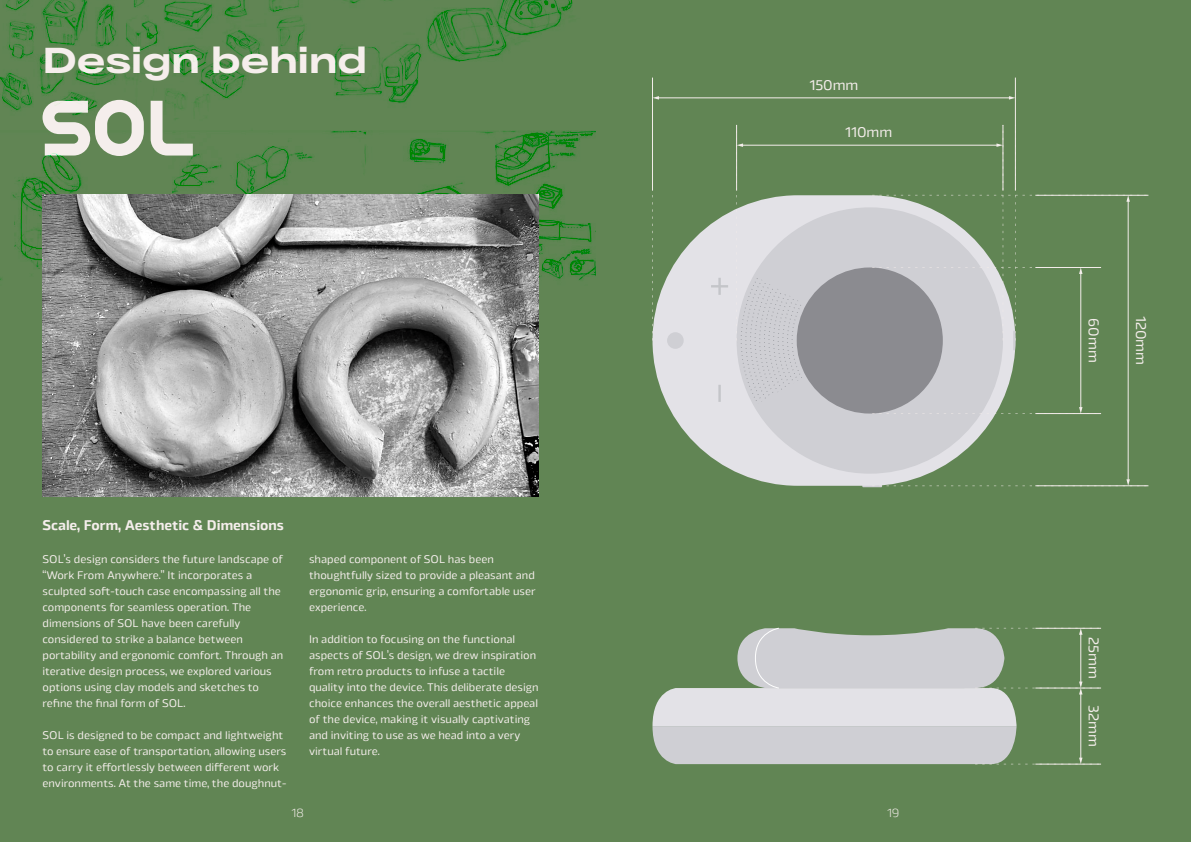
<style>
.page{position:relative;width:1191px;height:842px;background:#618554}
.page>*{position:absolute;margin:0;border:0;box-sizing:border-box;transform-origin:0 0}
.t1{font:800 36px "RF Dewi Expanded";color:#f6eeec}
.t2{font:14.3px "Byker";color:#f4edeb}
.t3{font:700 14px "Byker";color:#f5eeec}
.t4{font:300 12px "Byker";color:#f5eeec}
.t5{font:11px/16px "Byker";color:#f5eeec}
</style>
<div class="page">
<hr style="left:652px;top:78px;width:1px;height:113px;background:#f4edeb">
<hr style="left:1015px;top:78px;width:1px;height:113px;background:#f4edeb">
<hr style="left:862px;top:483px;width:20px;height:4px;background:#cfcfd4">
<svg style="left:652px;top:209px;width:275px;height:277px;fill:#e3e2e7"></svg>
<svg style="left:736px;top:414px;width:260px;height:60px;background:#c9cccc"></svg>
<svg style="left:711px;top:285px;width:17px;height:2px"></svg>
<hr style="left:718px;top:278px;width:3px;height:17px;background:#c4c5c9">
<hr style="left:718px;top:385px;width:3px;height:17px;background:#c4c5c9">
<div style="left:667px;top:332px;width:16px;height:17px;background:#cfcfd4;border-radius:50%"></div>
<hr style="left:658px;top:98px;width:352px;height:1px;background:#f4edeb">
<svg style="left:653px;top:96px;width:6px;height:4px"></svg>
<svg style="left:1009px;top:96px;width:6px;height:4px"></svg>
<hr style="left:1127px;top:201px;width:1px;height:279px;background:#f4edeb">
<svg style="left:872px;top:479px;width:276px;height:7px"></svg>
<svg style="left:652px;top:628px;width:449px;height:137px"></svg>
<svg style="left:736px;top:125px;width:412px;height:289px"></svg>
<svg style="left:652px;top:190px;width:1px;height:150px"></svg>
<svg style="left:0;top:0;width:595px;height:286px"></svg>
<img style="left:43px;top:194px;width:496px;height:303px">
<h1 class="t1" style="left:43px;top:39px;width:326px">Design behind</h1>
<p class="t3" style="left:43px;top:513px;width:243px">Scale, Form, Aesthetic &amp; Dimensions</p>
<p class="t5" style="left:43px;top:551px;width:242px">SOL’s design considers the future landscape of “Work From Anywhere.” It incorporates a sculpted soft-touch case encompassing all the components for seamless operation. The dimensions of SOL have been carefully considered to strike a balance between portability and ergonomic comfort. Through an iterative design process, we explored various options using clay models and sketches to refine the final form of SOL.</p>
<p class="t5" style="left:43px;top:727px;width:245px">SOL is designed to be compact and lightweight to ensure ease of transportation, allowing users to carry it effortlessly between different work environments. At the same time, the doughnut-</p>
<p class="t5" style="left:309px;top:551px;width:228px">shaped component of SOL has been thoughtfully sized to provide a pleasant and ergonomic grip, ensuring a comfortable user experience.</p>
<p class="t5" style="left:309px;top:631px;width:231px">In addition to focusing on the functional aspects of SOL’s design, we drew inspiration from retro products to infuse a tactile quality into the device. This deliberate design choice enhances the overall aesthetic appeal of the device, making it visually captivating and inviting to use as we head into a very virtual future.</p>
<h2 class="t2" style="left:809px;top:74px;width:51px">150mm</h2>
<h2 class="t2" style="left:845px;top:121px;width:49px">110mm</h2>
<p class="t4" style="left:291px;top:804px;width:14px">18</p>
<p class="t4" style="left:887px;top:804px;width:14px">19</p>
<h2 class="t2" style="left:1104px;top:318px;width:46px;rotate:90deg">60mm</h2>
<h2 class="t2" style="left:1152px;top:316px;width:51px;rotate:90deg">120mm</h2>
<h2 class="t2" style="left:1104px;top:637px;width:43px;rotate:90deg">25mm</h2>
<h2 class="t2" style="left:1104px;top:705px;width:43px;rotate:90deg">32mm</h2>
</div>
